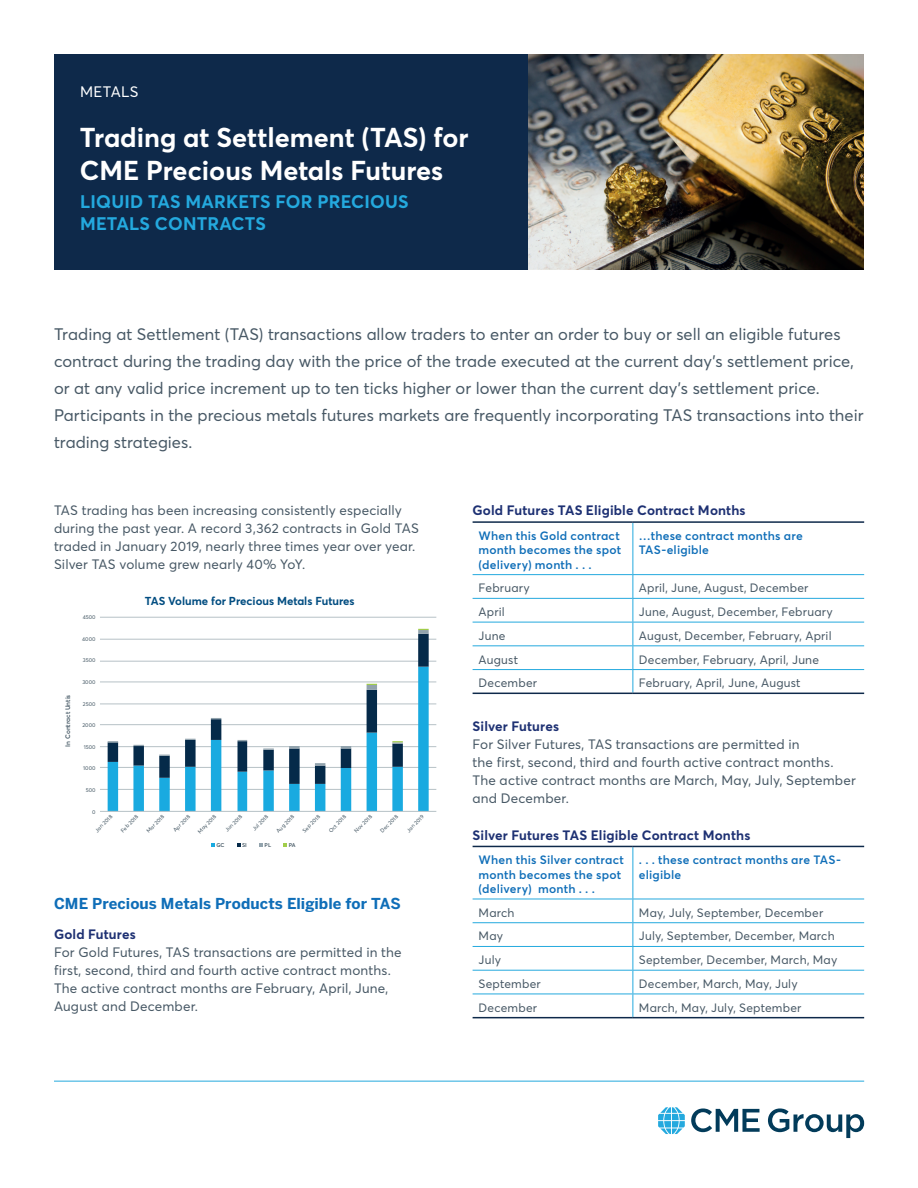
<style>
.page{position:relative;width:918px;height:1188px;background:#fff}
.page>*{position:absolute;margin:0;border:0;box-sizing:border-box;transform-origin:0 0}
.t1{font:700 27px/32.4px "Averta";color:#fff}
.t2{font:700 18px/21.6px "Averta";letter-spacing:.01em;color:#24a9de}
.t3{font:16.5px/27px "Averta";color:#475865}
.t4{font:700 15px "Benton Sans";letter-spacing:.005em;color:#0f6eb8}
.t5{font:15px "Averta";letter-spacing:.02em;color:#fff}
.t6{font:13.5px/18px "Averta";letter-spacing:.015em;color:#475865}
.t7{font:700 13.5px "Averta";letter-spacing:.01em;color:#1e3173}
.t8{font:12px "Averta";letter-spacing:.02em;color:#475865}
.t9{font:600 12px/14.4px "Averta";letter-spacing:.015em;color:#0f6eb8}
.t10{font:700 11.4px "Averta";color:#024d81}
.t11{font:600 6.6px "Averta";color:#425562}
.t12{font:5.4px "Averta";color:#425562}
.t13{font:600 5.4px "Averta";color:#425562}
</style>
<div class="page">
<div style="left:54px;top:54px;width:809px;height:216px;background:#0e294a"></div>
<img style="left:529px;top:54px;width:334px;height:216px">
<svg style="left:691px;top:1108px;width:69px;height:24px"></svg>
<svg style="left:768px;top:1108px;width:96px;height:30px"></svg>
<svg style="left:658px;top:1107px;width:27px;height:27px"></svg>
<hr style="left:54px;top:1081px;width:810px;height:1px;background:#24a9de">
<hr style="left:100px;top:789px;width:336px;height:1px;background:#b6c1c6">
<hr style="left:100px;top:767px;width:336px;height:1px;background:#b6c1c6">
<hr style="left:100px;top:746px;width:336px;height:1px;background:#b6c1c6">
<hr style="left:100px;top:724px;width:336px;height:1px;background:#b6c1c6">
<hr style="left:100px;top:704px;width:336px;height:1px;background:#b6c1c6">
<hr style="left:100px;top:682px;width:336px;height:1px;background:#b6c1c6">
<hr style="left:100px;top:661px;width:336px;height:1px;background:#b6c1c6">
<hr style="left:100px;top:639px;width:336px;height:1px;background:#b6c1c6">
<hr style="left:100px;top:617px;width:336px;height:1px;background:#b6c1c6">
<svg style="left:108px;top:784px;width:321px;height:27px"></svg>
<svg style="left:108px;top:766px;width:321px;height:18px"></svg>
<svg style="left:108px;top:630px;width:321px;height:136px"></svg>
<hr style="left:100px;top:811px;width:336px;height:1px;background:#b6c1c6">
<svg style="left:211px;top:843px;width:4px;height:4px"></svg>
<svg style="left:237px;top:843px;width:4px;height:4px"></svg>
<svg style="left:259px;top:843px;width:4px;height:4px"></svg>
<svg style="left:283px;top:843px;width:4px;height:4px"></svg>
<hr style="left:633px;top:523px;width:1px;height:51px;background:#24a9de">
<hr style="left:473px;top:574px;width:160px;height:1px;background:#24a9de">
<hr style="left:633px;top:574px;width:231px;height:1px;background:#24a9de">
<hr style="left:473px;top:598px;width:160px;height:1px;background:#24a9de">
<hr style="left:633px;top:598px;width:231px;height:1px;background:#24a9de">
<hr style="left:473px;top:622px;width:160px;height:1px;background:#24a9de">
<hr style="left:633px;top:622px;width:231px;height:1px;background:#24a9de">
<hr style="left:473px;top:645px;width:160px;height:1px;background:#24a9de">
<hr style="left:633px;top:645px;width:231px;height:1px;background:#24a9de">
<hr style="left:473px;top:669px;width:160px;height:1px;background:#24a9de">
<hr style="left:633px;top:669px;width:231px;height:1px;background:#24a9de">
<svg style="left:633px;top:575px;width:1px;height:118px"></svg>
<hr style="left:473px;top:521px;width:160px;height:2px;background:#0e294a">
<hr style="left:633px;top:521px;width:231px;height:2px;background:#0e294a">
<hr style="left:473px;top:693px;width:160px;height:1px;background:#0e294a">
<hr style="left:633px;top:693px;width:231px;height:1px;background:#0e294a">
<hr style="left:633px;top:847px;width:1px;height:52px;background:#24a9de">
<hr style="left:473px;top:899px;width:160px;height:1px;background:#24a9de">
<hr style="left:633px;top:899px;width:231px;height:1px;background:#24a9de">
<hr style="left:473px;top:922px;width:160px;height:1px;background:#24a9de">
<hr style="left:633px;top:922px;width:231px;height:1px;background:#24a9de">
<hr style="left:473px;top:946px;width:160px;height:1px;background:#24a9de">
<hr style="left:633px;top:946px;width:231px;height:1px;background:#24a9de">
<hr style="left:473px;top:970px;width:160px;height:1px;background:#24a9de">
<hr style="left:633px;top:970px;width:231px;height:1px;background:#24a9de">
<hr style="left:473px;top:994px;width:160px;height:1px;background:#24a9de">
<hr style="left:633px;top:994px;width:231px;height:1px;background:#24a9de">
<svg style="left:633px;top:899px;width:1px;height:118px"></svg>
<hr style="left:473px;top:846px;width:160px;height:1px;background:#0e294a">
<hr style="left:633px;top:846px;width:231px;height:1px;background:#0e294a">
<hr style="left:473px;top:1017px;width:160px;height:1px;background:#0e294a">
<hr style="left:633px;top:1017px;width:231px;height:1px;background:#0e294a">
<p class="t5" style="left:80px;top:82px;width:60px">METALS</p>
<h1 class="t1" style="left:80px;top:120px;width:390px">Trading at Settlement (TAS) for<br>CME Precious Metals Futures</h1>
<h2 class="t2" style="left:80px;top:190px;width:330px">LIQUID TAS MARKETS FOR PRECIOUS<br>METALS CONTRACTS</h2>
<p class="t3" style="left:54px;top:320px;width:811px">Trading at Settlement (TAS) transactions allow traders to enter an order to buy or sell an eligible futures contract during the trading day with the price of the trade executed at the current day’s settlement price, or at any valid price increment up to ten ticks higher or lower than the current day’s settlement price.<br>Participants in the precious metals futures markets are frequently incorporating TAS transactions into their trading strategies.</p>
<p class="t6" style="left:54px;top:501px;width:366px">TAS trading has been increasing consistently especially during the past year. A record 3,362 contracts in Gold TAS traded in January 2019, nearly three times year over year.<br>Silver TAS volume grew nearly 40% YoY.</p>
<p class="t10" style="left:145px;top:593px;width:211px">TAS Volume for Precious Metals Futures</p>
<p class="t12" style="left:83px;top:614px;width:14px">4500</p>
<p class="t12" style="left:82px;top:635px;width:15px">4000</p>
<p class="t12" style="left:83px;top:657px;width:14px">3500</p>
<p class="t11" style="left:63px;top:747px;width:54px;rotate:-90deg">In Contract Untis</p>
<p class="t12" style="left:82px;top:678px;width:15px">3000</p>
<p class="t12" style="left:83px;top:700px;width:14px">2500</p>
<p class="t12" style="left:83px;top:722px;width:14px">2000</p>
<p class="t12" style="left:84px;top:743px;width:13px">1500</p>
<p class="t12" style="left:83px;top:765px;width:14px">1000</p>
<p class="t12" style="left:86px;top:786px;width:11px">500</p>
<p class="t12" style="left:92px;top:808px;width:5px">0</p>
<p class="t12" style="left:93px;top:829px;width:23px;rotate:-45deg">Jan 2018</p>
<p class="t12" style="left:119px;top:829px;width:24px;rotate:-45deg">Feb 2018</p>
<p class="t12" style="left:145px;top:829px;width:24px;rotate:-45deg">Mar 2018</p>
<p class="t12" style="left:171px;top:828px;width:23px;rotate:-45deg">Apr 2018</p>
<p class="t12" style="left:196px;top:830px;width:25px;rotate:-45deg">May 2018</p>
<p class="t12" style="left:223px;top:828px;width:23px;rotate:-45deg">Jun 2018</p>
<p class="t12" style="left:251px;top:827px;width:21px;rotate:-45deg">Jul 2018</p>
<p class="t12" style="left:275px;top:829px;width:24px;rotate:-45deg">Aug 2018</p>
<p class="t12" style="left:301px;top:829px;width:24px;rotate:-45deg">Sep 2018</p>
<p class="t12" style="left:327px;top:829px;width:24px;rotate:-45deg">Oct 2018</p>
<p class="t12" style="left:353px;top:829px;width:24px;rotate:-45deg">Nov 2018</p>
<p class="t12" style="left:379px;top:829px;width:24px;rotate:-45deg">Dec 2018</p>
<p class="t12" style="left:405px;top:829px;width:23px;rotate:-45deg">Jan 2019</p>
<p class="t13" style="left:216px;top:841px;width:10px">GC</p>
<p class="t13" style="left:242px;top:841px;width:6px">SI</p>
<p class="t13" style="left:265px;top:841px;width:8px">PL</p>
<p class="t13" style="left:289px;top:841px;width:8px">PA</p>
<p class="t4" style="left:54px;top:895px;width:348px">CME Precious Metals Products Eligible for TAS</p>
<p class="t7" style="left:54px;top:925px;width:83px">Gold Futures</p>
<p class="t6" style="left:54px;top:942px;width:349px">For Gold Futures, TAS transactions are permitted in the first, second, third and fourth active contract months.<br>The active contract months are February, April, June, August and December.</p>
<p class="t7" style="left:473px;top:501px;width:275px">Gold Futures TAS Eligible Contract Months</p>
<p class="t9" style="left:479px;top:528px;width:144px;text-align:justify">When this Gold contract month becomes the spot (delivery) month . . .</p>
<p class="t9" style="left:639px;top:528px;width:165px">…these contract months are<br>TAS-eligible</p>
<p class="t8" style="left:479px;top:580px;width:53px">February</p>
<p class="t8" style="left:639px;top:580px;width:171px">April, June, August, December</p>
<p class="t8" style="left:479px;top:604px;width:28px">April</p>
<p class="t8" style="left:639px;top:604px;width:195px">June, August, December, February</p>
<p class="t8" style="left:479px;top:627px;width:28px">June</p>
<p class="t8" style="left:639px;top:627px;width:194px">August, December, February, April</p>
<p class="t8" style="left:479px;top:651px;width:41px">August</p>
<p class="t8" style="left:639px;top:651px;width:182px">December, February, April, June</p>
<p class="t8" style="left:479px;top:675px;width:60px">December</p>
<p class="t8" style="left:639px;top:675px;width:163px">February, April, June, August</p>
<p class="t7" style="left:473px;top:717px;width:88px">Silver Futures</p>
<p class="t6" style="left:473px;top:735px;width:385px">For Silver Futures, TAS transactions are permitted in<br>the first, second, third and fourth active contract months.<br>The active contract months are March, May, July, September and December.</p>
<p class="t7" style="left:473px;top:825px;width:279px">Silver Futures TAS Eligible Contract Months</p>
<p class="t9" style="left:479px;top:852px;width:147px">When this Silver contract month becomes the spot (delivery) month . . .</p>
<p class="t9" style="left:639px;top:852px;width:204px">. . . these contract months are TAS&shy;eligible</p>
<p class="t8" style="left:479px;top:904px;width:37px">March</p>
<p class="t8" style="left:639px;top:904px;width:186px">May, July, September, December</p>
<p class="t8" style="left:479px;top:928px;width:26px">May</p>
<p class="t8" style="left:639px;top:928px;width:197px">July, September, December, March</p>
<p class="t8" style="left:479px;top:952px;width:24px">July</p>
<p class="t8" style="left:639px;top:952px;width:200px">September, December, March, May</p>
<p class="t8" style="left:479px;top:975px;width:64px">September</p>
<p class="t8" style="left:639px;top:975px;width:160px">December, March, May, July</p>
<p class="t8" style="left:479px;top:999px;width:60px">December</p>
<p class="t8" style="left:639px;top:999px;width:164px">March, May, July, September</p>
</div>
